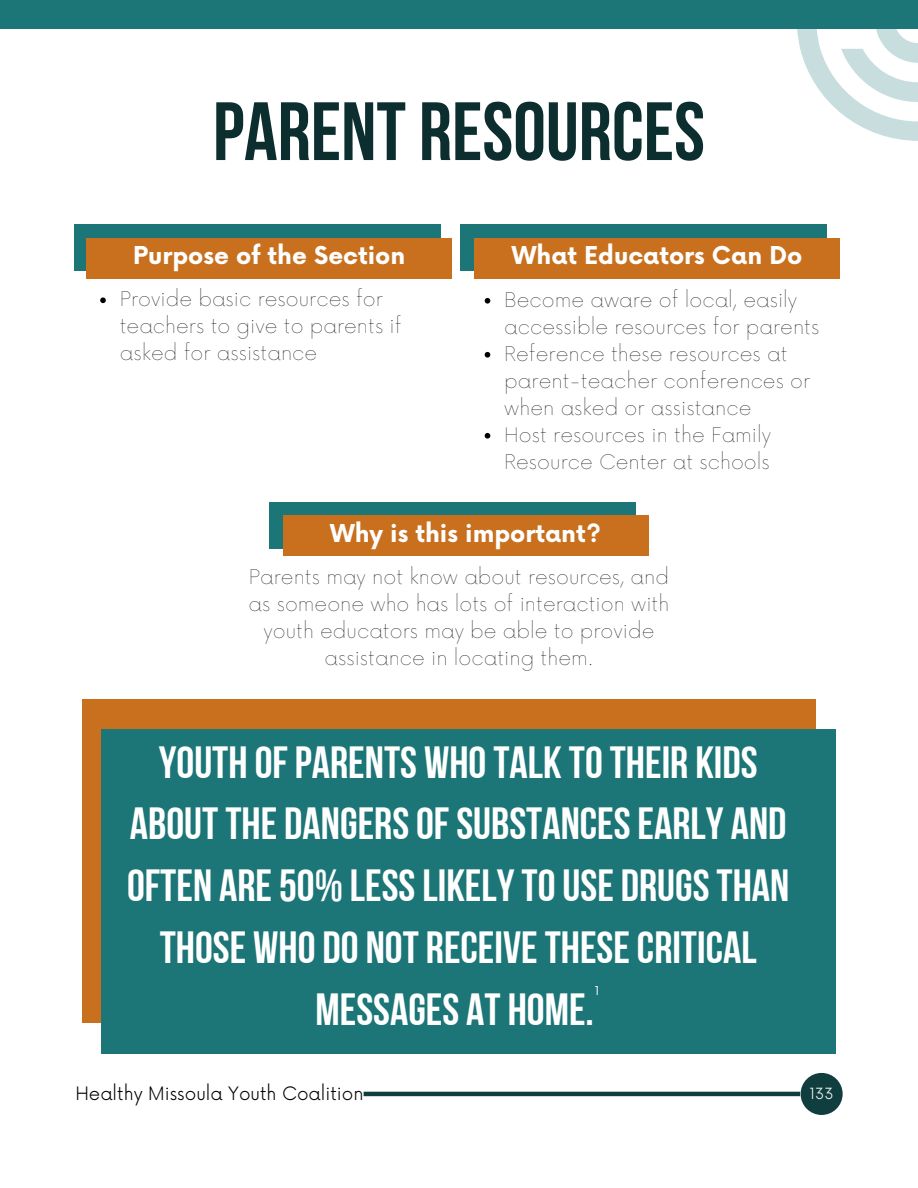
<style>
.page{position:relative;width:918px;height:1188px;background:#fff}
.page>*{position:absolute;margin:0;border:0;box-sizing:border-box;transform-origin:0 0}
.t1{font:82.5px "Bebas Neue Cyrillic";color:#0c2e2f}
.t2{font:45px/61.8px "Bebas Neue Cyrillic";color:#fff;text-align:center}
.t3{font:700 24px "Now";color:#fff}
.t4{font:100 19.5px/27px "Now";color:#000}
.t5{font:300 18px "Now";color:#000}
.t6{font:300 15px "Now";color:#fff}
.t7{font:12px "Now";color:#fff}
</style>
<div class="page">
<div style="left:75px;top:225px;width:366px;height:46px;background:#1c7576"></div>
<div style="left:87px;top:238px;width:365px;height:41px;background:#c8701e"></div>
<svg style="left:100px;top:297px;width:6px;height:6px"></svg>
<div style="left:461px;top:225px;width:366px;height:46px;background:#1c7576"></div>
<svg style="left:485px;top:298px;width:5px;height:6px"></svg>
<svg style="left:485px;top:352px;width:5px;height:6px"></svg>
<svg style="left:485px;top:433px;width:5px;height:6px"></svg>
<div style="left:475px;top:238px;width:365px;height:41px;background:#c8701e"></div>
<div style="left:270px;top:503px;width:366px;height:46px;background:#1c7576"></div>
<div style="left:283px;top:516px;width:365px;height:40px;background:#c8701e"></div>
<hr style="left:364px;top:1092px;width:436px;height:4px;background:#103d3e">
<div style="left:801px;top:1073px;width:42px;height:42px;background:#103d3e;border-radius:50%"></div>
<svg style="left:797px;top:28px;width:121px;height:113px"></svg>
<div style="left:0;top:0;width:918px;height:28px;background:#1c7576"></div>
<div style="left:82px;top:699px;width:734px;height:323px;background:#c8701e"></div>
<div style="left:101px;top:730px;width:735px;height:324px;background:#1c7576"></div>
<p class="t1" style="left:213px;top:98px;width:493px">PARENT RESOURCES</p>
<p class="t3" style="left:133px;top:243px;width:273px">Purpose of the Section</p>
<p class="t4" style="left:120px;top:287px;width:283px">Provide basic resources for teachers to give to parents if asked for assistance</p>
<p class="t4" style="left:504px;top:287px;width:317px">Become aware of local, easily accessible resources for parents</p>
<p class="t3" style="left:512px;top:243px;width:292px">What Educators Can Do</p>
<p class="t4" style="left:504px;top:341px;width:307px">Reference these resources at parent-teacher conferences or when asked or assistance</p>
<p class="t4" style="left:504px;top:422px;width:268px">Host resources in the Family<br>Resource Center at schools</p>
<p class="t3" style="left:330px;top:521px;width:273px">Why is this important?</p>
<p class="t4" style="left:249px;top:565px;width:422px;text-align:center">Parents may not know about resources, and as someone who has lots of interaction with youth educators may be able to provide assistance in locating them.</p>
<p class="t2" style="left:127px;top:735px;width:664px">YOUTH OFPARENTS WHOTALK TOTHEIR KIDS ABOUTTHE DANGERSOFSUBSTANCESEARLY AND OFTEN ARE50%LESSLIKELYTOUSE DRUGSTHAN THOSE WHO DO NOT RECEIVETHESECRITICAL MESSAGES AT HOME.</p>
<p class="t7" style="left:595px;top:984px;width:6px">1</p>
<p class="t5" style="left:75px;top:1083px;width:290px">Healthy Missoula Youth Coalition</p>
<p class="t6" style="left:810px;top:1085px;width:26px">133</p>
</div>
